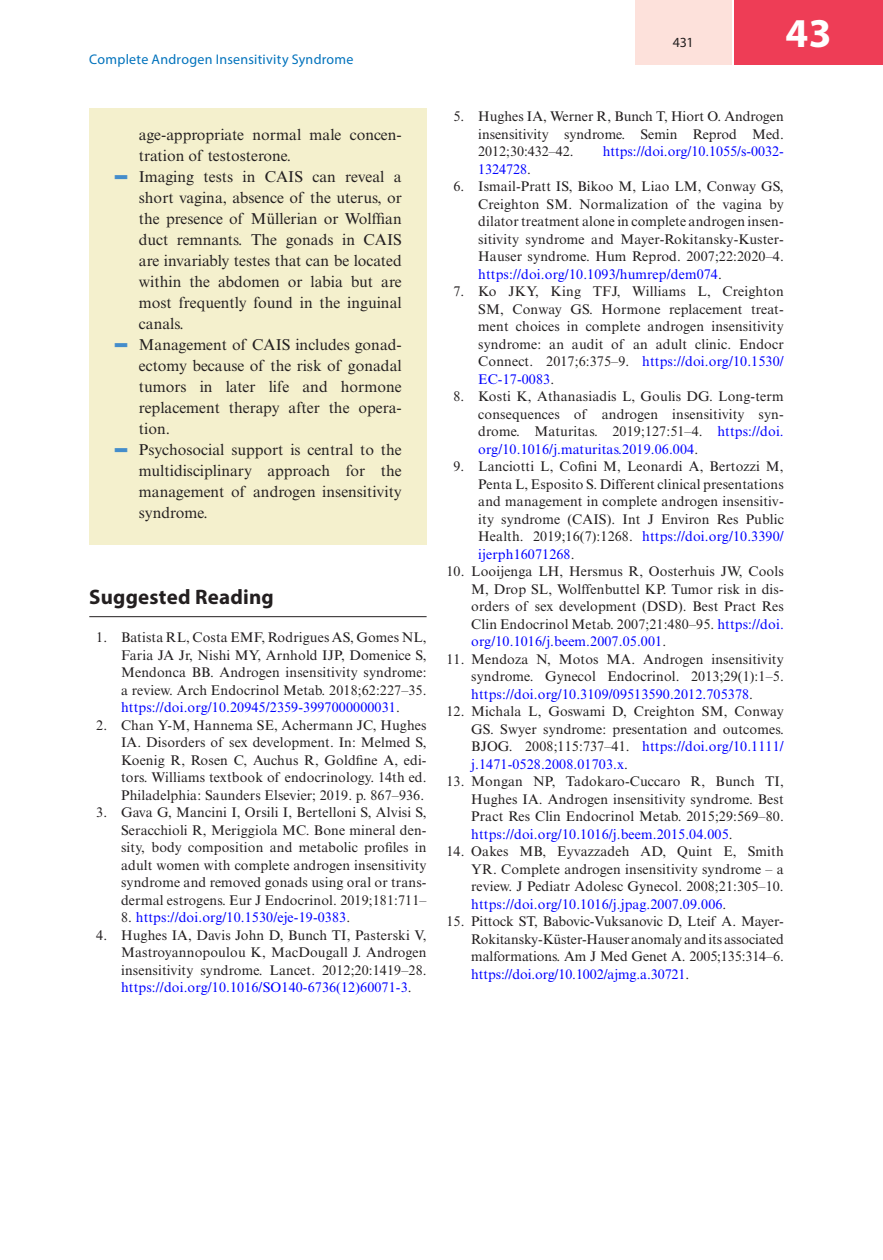
<style>
.page{position:relative;width:883px;height:1260px;background:#fff}
.page>*{position:absolute;margin:0;border:0;box-sizing:border-box;transform-origin:0 0}
.t1{font:700 41.12px "Myriad Pro";color:#fff}
.t2{font:700 21px "Myriad Pro";letter-spacing:.01em;color:#231f20}
.t3{font:15.75px "Times New Roman MT Std";color:#231f20}
.t4{font:14px/17.5px "Times New Roman MT Std";letter-spacing:.01em;color:#231f20;text-align:justify}
.t5{font:14px "Times New Roman MT Std";color:#00f}
.t6{font:14px "Myriad Pro";letter-spacing:.02em;color:#0072bc}
.t7{font:14px "Myriad Pro";color:#231f20}
.s1{font-family:"Blik Buttons";color:#448dcb}
.s2{color:#00f}
.s3{color:#231f20}
</style>
<div class="page">
<div style="left:635px;top:0;width:97px;height:64px;background:#fde1db"></div>
<div style="left:734px;top:0;width:149px;height:64px;background:#ee3d56"></div>
<div style="left:89px;top:108px;width:338px;height:79px;background:#f4f0cd"></div>
<div style="left:89px;top:150px;width:338px;height:205px;background:#f4f0cd"></div>
<div style="left:89px;top:318px;width:338px;height:142px;background:#f4f0cd"></div>
<div style="left:89px;top:423px;width:338px;height:121px;background:#f4f0cd"></div>
<hr style="left:89px;top:616px;width:338px;height:1px;background:#231f20">
<p class="t6" style="left:89px;top:51px;width:266px">Complete Androgen Insensitivity Syndrome</p>
<p class="t3" style="left:139px;top:126px;width:264px">age-appropriate normal male concen-</p>
<p class="t3" style="left:139px;top:147px;width:154px">tration of testosterone.</p>
<p class="t3" style="left:114px;top:168px;width:289px"><span class="s1">5</span> Imaging tests in CAIS can reveal a</p>
<p class="t3" style="left:139px;top:189px;width:264px">short vagina, absence of the uterus, or</p>
<p class="t3" style="left:139px;top:210px;width:264px">the presence of Müllerian or Wolffian</p>
<p class="t3" style="left:139px;top:231px;width:264px">duct remnants. The gonads in CAIS</p>
<p class="t3" style="left:139px;top:252px;width:264px">are invariably testes that can be located</p>
<p class="t3" style="left:139px;top:273px;width:264px">within the abdomen or labia but are</p>
<p class="t3" style="left:139px;top:294px;width:264px">most frequently found in the inguinal</p>
<p class="t3" style="left:139px;top:315px;width:46px">canals.</p>
<p class="t3" style="left:114px;top:336px;width:289px"><span class="s1">5</span> Management of CAIS includes gonad-</p>
<p class="t3" style="left:139px;top:357px;width:264px">ectomy because of the risk of gonadal</p>
<p class="t3" style="left:139px;top:378px;width:264px">tumors in later life and hormone</p>
<p class="t3" style="left:139px;top:399px;width:264px">replacement therapy after the opera-</p>
<p class="t3" style="left:139px;top:420px;width:33px">tion.</p>
<p class="t3" style="left:114px;top:441px;width:289px"><span class="s1">5</span> Psychosocial support is central to the</p>
<p class="t3" style="left:139px;top:462px;width:264px">multidisciplinary approach for the</p>
<p class="t3" style="left:139px;top:483px;width:264px">management of androgen insensitivity</p>
<p class="t3" style="left:139px;top:504px;width:70px">syndrome.</p>
<h2 class="t2" style="left:89px;top:583px;width:186px">Suggested Reading</h2>
<p class="t4" style="left:121px;top:629px;width:307px;text-indent:-25px">1. Batista RL, Costa EMF, Rodrigues AS, Gomes NL, Faria JA Jr, Nishi MY, Arnhold IJP, Domenice S, Mendonca BB. Androgen insensitivity syndrome: a review. Arch Endocrinol Metab. 2018;62:227–35. <span class="s2">https://doi.org/10.20945/2359-3997000000031</span>.</p>
<p class="t4" style="left:121px;top:717px;width:307px;text-indent:-25px">2. Chan Y-M, Hannema SE, Achermann JC, Hughes IA. Disorders of sex development. In: Melmed S, Koenig R, Rosen C, Auchus R, Goldfine A, edi&shy;tors. Williams textbook of endocrinology. 14th ed.<br>Philadelphia: Saunders Elsevier; 2019. p. 867–936.</p>
<p class="t4" style="left:121px;top:804px;width:307px;text-indent:-25px">3. Gava G, Mancini I, Orsili I, Bertelloni S, Alvisi S, Seracchioli R, Meriggiola MC. Bone mineral den&shy;sity, body composition and metabolic profiles in adult women with complete androgen insensitivity syndrome and removed gonads using oral or trans&shy;dermal estrogens. Eur J Endocrinol. 2019;181:711–</p>
<p class="t5" style="left:121px;top:910px;width:231px"><span class="s3">8.</span> https://doi.org/10.1530/eje-19-0383<span class="s3">.</span></p>
<p class="t4" style="left:121px;top:927px;width:307px;text-indent:-25px">4. Hughes IA, Davis John D, Bunch TI, Pasterski V, Mastroyannopoulou K, MacDougall J. Androgen insensitivity syndrome. Lancet. 2012;20:1419–28. <span class="s2">https://doi.org/10.1016/SO140-6736(12)60071-3</span>.</p>
<p class="t7" style="left:673px;top:34px;width:23px">431</p>
<h1 class="t1" style="left:786px;top:6px;width:48px">43</h1>
<p class="t4" style="left:478px;top:108px;width:307px;text-indent:-25px">5. Hughes IA, Werner R, Bunch T, Hiort O. Androgen insensitivity syndrome. Semin Reprod Med.<br>2012;30:432–42.</p>
<p class="t5" style="left:603px;top:144px;width:182px">https://doi.org/10.1055/s-0032-</p>
<p class="t5" style="left:478px;top:161px;width:54px">1324728<span class="s3">.</span></p>
<p class="t4" style="left:478px;top:178px;width:307px;text-indent:-25px">6. Ismail-Pratt IS, Bikoo M, Liao LM, Conway GS, Creighton SM. Normalization of the vagina by dilator treatment alone in complete androgen insen&shy;sitivity syndrome and Mayer-Rokitansky-Kuster-Hauser syndrome. Hum Reprod. 2007;22:2020–4. <span class="s2">https://doi.org/10.1093/humrep/dem074</span>.</p>
<p class="t4" style="left:478px;top:283px;width:307px;text-indent:-25px">7. Ko JKY, King TFJ, Williams L, Creighton SM, Conway GS. Hormone replacement treat&shy;ment choices in complete androgen insensitivity syndrome: an audit of an adult clinic. Endocr Connect. 2017;6:375–9. <span class="s2">https://doi.org/10.1530/ EC-17-0083</span>.</p>
<p class="t4" style="left:478px;top:388px;width:307px;text-indent:-25px">8. Kosti K, Athanasiadis L, Goulis DG. Long-term consequences of androgen insensitivity syn&shy;drome. Maturitas. 2019;127:51–4. <span class="s2">https://doi. org/10.1016/j.maturitas.2019.06.004</span>.</p>
<p class="t4" style="left:478px;top:458px;width:307px;text-indent:-25px">9. Lanciotti L, Cofini M, Leonardi A, Bertozzi M, Penta L, Esposito S. Different clinical presentations and management in complete androgen insensitiv&shy;ity syndrome (CAIS). Int J Environ Res Public Health. 2019;16(7):1268. <span class="s2">https://doi.org/10.3390/ ijerph16071268</span>.</p>
<p class="t4" style="left:471px;top:563px;width:314px;text-indent:-25px">10. Looijenga LH, Hersmus R, Oosterhuis JW, Cools M, Drop SL, Wolffenbuttel KP. Tumor risk in dis&shy;orders of sex development (DSD). Best Pract Res Clin Endocrinol Metab. 2007;21:480–95. <span class="s2">https://doi. org/10.1016/j.beem.2007.05.001</span>.</p>
<p class="t4" style="left:471px;top:651px;width:314px;text-indent:-25px">11. Mendoza N, Motos MA. Androgen insensitivity syndrome. Gynecol Endocrinol. 2013;29(1):1–5. <span class="s2">https://doi.org/10.3109/09513590.2012.705378</span>.</p>
<p class="t4" style="left:471px;top:703px;width:314px;text-indent:-25px">12. Michala L, Goswami D, Creighton SM, Conway GS. Swyer syndrome: presentation and outcomes.<br>BJOG. 2008;115:737–41. <span class="s2">https://doi.org/10.1111/ j.1471-0528.2008.01703.x</span>.</p>
<p class="t4" style="left:471px;top:773px;width:314px;text-indent:-25px">13. Mongan NP, Tadokaro-Cuccaro R, Bunch TI, Hughes IA. Androgen insensitivity syndrome. Best Pract Res Clin Endocrinol Metab. 2015;29:569–80. <span class="s2">https://doi.org/10.1016/j.beem.2015.04.005</span>.</p>
<p class="t4" style="left:471px;top:843px;width:314px;text-indent:-25px">14. Oakes MB, Eyvazzadeh AD, Quint E, Smith YR. Complete androgen insensitivity syndrome – a review. J Pediatr Adolesc Gynecol. 2008;21:305–10. <span class="s2">https://doi.org/10.1016/j.jpag.2007.09.006</span>.</p>
<p class="t4" style="left:471px;top:913px;width:314px;text-indent:-25px">15. Pittock ST, Babovic-Vuksanovic D, Lteif A. Mayer-Rokitansky-Küster-Hauser anomaly and its associated malformations. Am J Med Genet A. 2005;135:314–6. <span class="s2">https://doi.org/10.1002/ajmg.a.30721</span>.</p>
</div>
